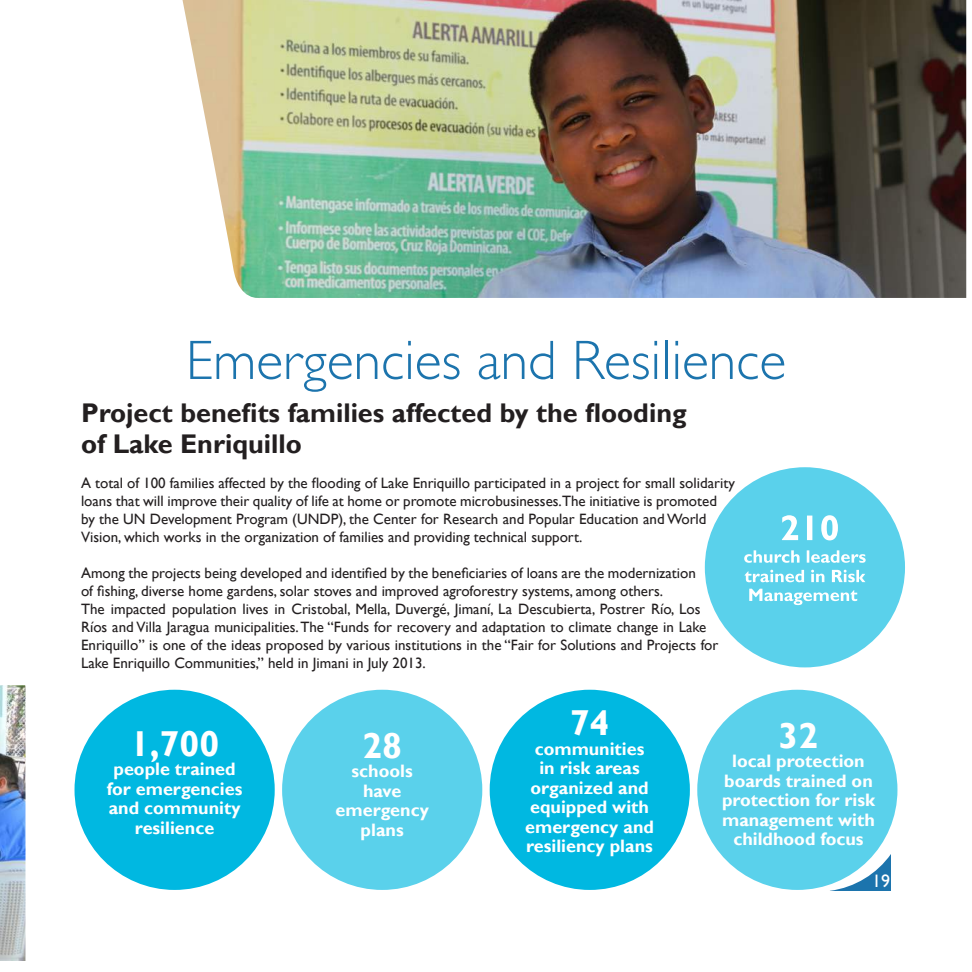
<style>
.page{position:relative;width:972px;height:972px;background:#fff}
.page>*{position:absolute;margin:0;border:0;box-sizing:border-box;transform-origin:0 0}
.t1{font:300 55.8px "Gill Sans Std";color:#1c74ad}
.t2{font:700 36px "Gill Sans";color:#fff}
.t3{font:700 27px/31.5px "Gill Sans";color:#231f20}
.t4{font:700 18px/19.5px "Gill Sans";color:#fff;text-align:center}
.t5{font:18px "Gill Sans";color:#fff}
.t6{font:15px/18px "Gill Sans";color:#231f20}
</style>
<div class="page">
<svg style="left:830px;top:854px;width:61px;height:37px"></svg>
<img style="left:183px;top:0;width:783px;height:298px">
<img style="left:0;top:685px;width:26px;height:276px">
<div style="left:75px;top:690px;width:200px;height:200px;background:#00b8e1;border-radius:50%"></div>
<div style="left:490px;top:690px;width:200px;height:200px;background:#00b8e1;border-radius:50%"></div>
<div style="left:282px;top:690px;width:200px;height:200px;background:#5ad1eb;border-radius:50%"></div>
<div style="left:697px;top:690px;width:200px;height:200px;background:#5ad1eb;border-radius:50%"></div>
<div style="left:705px;top:467px;width:200px;height:200px;background:#5ad1eb;border-radius:50%"></div>
<svg style="left:749px;top:589px;width:108px;height:16px"></svg>
<svg style="left:745px;top:570px;width:120px;height:12px"></svg>
<svg style="left:744px;top:550px;width:122px;height:13px"></svg>
<svg style="left:782px;top:515px;width:56px;height:25px"></svg>
<h1 class="t1" style="left:186px;top:329px;width:602px">Emergencies and Resilience</h1>
<h3 class="t3" style="left:81px;top:398px;width:607px">Project benefits families affected by the flooding of Lake Enriquillo</h3>
<p class="t6" style="left:81px;top:474px;width:656px">A total of 100 families affected by the flooding of Lake Enriquillo participated in a project for small solidarity loans that will improve their quality of life at home or promote microbusinesses.The initiative is promoted<br>by the UN Development Program (UNDP), the Center for Research and Popular Education and World Vision, which works in the organization of families and providing technical support.</p>
<p class="t6" style="left:81px;top:564px;width:639px">Among the projects being developed and identified by the beneficiaries of loans are the modernization<br>of fishing, diverse home gardens, solar stoves and improved agroforestry systems, among others.<br>The impacted population lives in Cristobal, Mella, Duvergé, Jimaní, La Descubierta, Postrer Río, Los Ríos and Villa Jaragua municipalities. The “Funds for recovery and adaptation to climate change in Lake Enriquillo” is one of the ideas proposed by various institutions in the “Fair for Solutions and Projects for Lake Enriquillo Communities,” held in Jimani in July 2013.</p>
<h2 class="t2" style="left:130px;top:722px;width:91px">1,700</h2>
<p class="t4" style="left:107px;top:760px;width:137px">people trained for emergencies and community resilience</p>
<h2 class="t2" style="left:362px;top:724px;width:41px">28</h2>
<p class="t4" style="left:336px;top:762px;width:95px">schools have emergency plans</p>
<h2 class="t2" style="left:570px;top:702px;width:41px">74</h2>
<p class="t4" style="left:525px;top:740px;width:130px">communities in risk areas organized and equipped with emergency and resiliency plans</p>
<h2 class="t2" style="left:779px;top:714px;width:41px">32</h2>
<p class="t4" style="left:722px;top:752px;width:154px">local protection boards trained on protection for risk management with childhood focus</p>
<p class="t5" style="left:872px;top:871px;width:19px">19</p>
</div>
